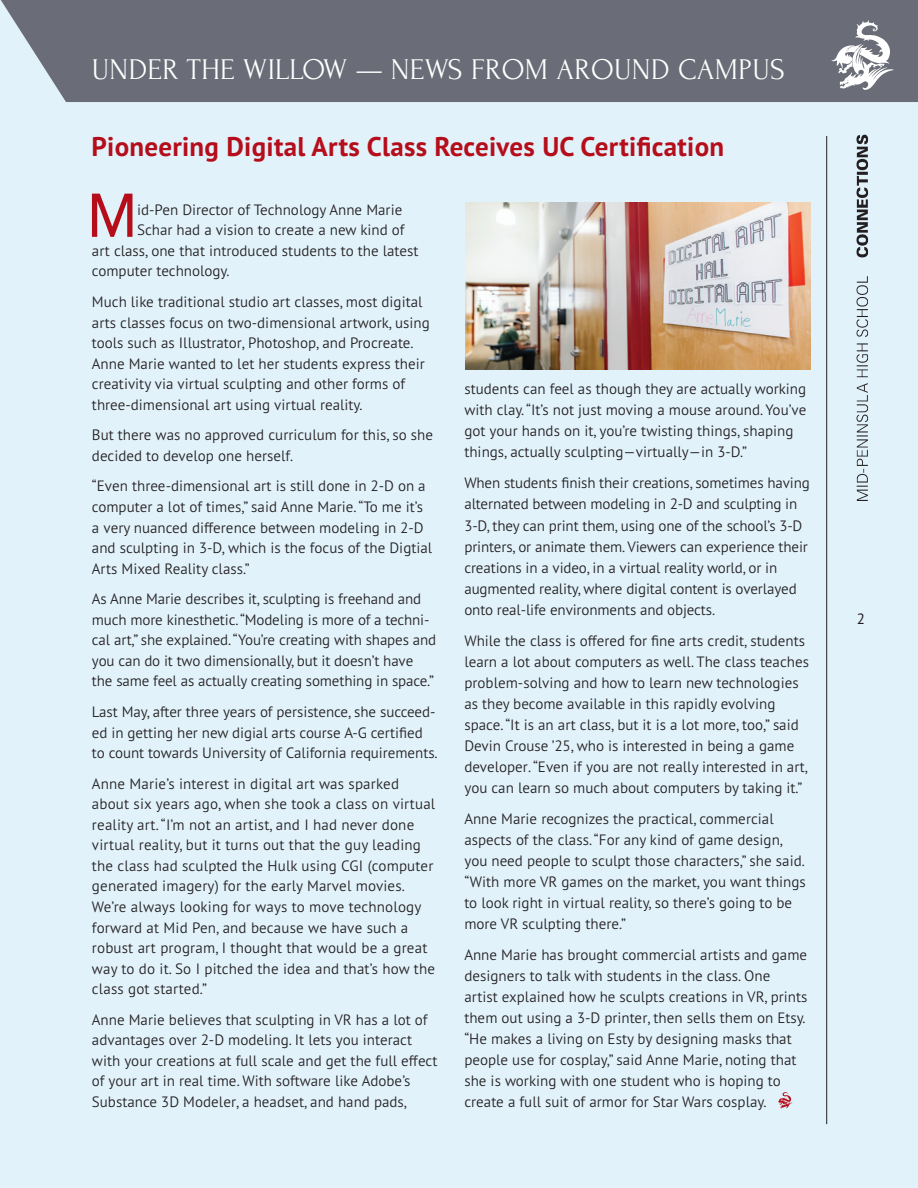
<style>
.page{position:relative;width:918px;height:1188px;background:#e1f2fb}
.page>*{position:absolute;margin:0;border:0;box-sizing:border-box;transform-origin:0 0}
.t1{font:500 61.05px "Avenir";color:#b50e1a;scale:.9 1}
.t2{font:30px "Forum";letter-spacing:.01em;color:#fff}
.t3{font:700 27px "PT Sans Pro";letter-spacing:.01em;color:#b50e1a}
.t4{font:300 15px/20.5px "PT Sans Pro";color:#231f20}
.t5{font:15px "PT Sans Pro";color:#231f20}
</style>
<div class="page">
<img style="left:856px;top:134px;width:13px;height:367px">
<img style="left:778px;top:1092px;width:15px;height:17px">
<img style="left:465px;top:202px;width:345px;height:167px">
<hr style="left:826px;top:136px;width:1px;height:988px;background:#231f20">
<div style="left:1px;top:0;width:917px;height:102px;background:#6a6d77"></div>
<svg style="left:831px;top:20px;width:62px;height:71px;background:#9ea0a7"></svg>
<p class="t2" style="left:92px;top:54px;width:695px">UNDER THE WILLOW — NEWS FROM AROUND CAMPUS</p>
<p class="t3" style="left:92px;top:129px;width:634px">Pioneering Digital Arts Class Receives UC Certification</p>
<p class="t1" style="left:87px;top:163px;width:57px">M</p>
<p class="t4" style="left:137px;top:199px;width:267px">id-Pen Director of Technology Anne Marie</p>
<p class="t4" style="left:137px;top:219px;width:269px">Schar had a vision to create a new kind of</p>
<p class="t4" style="left:92px;top:240px;width:328px">art class, one that introduced students to the latest</p>
<p class="t4" style="left:92px;top:260px;width:139px">computer technology.</p>
<p class="t4" style="left:92px;top:291px;width:339px">Much like traditional studio art classes, most digital arts classes focus on two-dimensional artwork, using tools such as Illustrator, Photoshop, and Procreate.<br>Anne Marie wanted to let her students express their creativity via virtual sculpting and other forms of three-dimensional art using virtual reality.</p>
<p class="t4" style="left:92px;top:424px;width:343px">But there was no approved curriculum for this, so she decided to develop one herself.</p>
<p class="t4" style="left:92px;top:475px;width:342px">“Even three-dimensional art is still done in 2-D on a computer a lot of times,” said Anne Marie. “To me it’s a very nuanced difference between modeling in 2-D and sculpting in 3-D, which is the focus of the Digtial Arts Mixed Reality class.”</p>
<p class="t4" style="left:92px;top:588px;width:346px">As Anne Marie describes it, sculpting is freehand and much more kinesthetic. “Modeling is more of a techni&shy;cal art,” she explained. “You’re creating with shapes and you can do it two dimensionally, but it doesn’t have the same feel as actually creating something in space.”</p>
<p class="t4" style="left:92px;top:701px;width:347px">Last May, after three years of persistence, she succeed&shy;ed in getting her new digial arts course A-G certified to count towards University of California requirements.</p>
<p class="t4" style="left:92px;top:773px;width:345px">Anne Marie’s interest in digital art was sparked about six years ago, when she took a class on virtual reality art. “I’m not an artist, and I had never done virtual reality, but it turns out that the guy leading the class had sculpted the Hulk using CGI (computer generated imagery) for the early Marvel movies.<br>We’re always looking for ways to move technology forward at Mid Pen, and because we have such a robust art program, I thought that would be a great way to do it. So I pitched the idea and that’s how the class got started.”</p>
<p class="t4" style="left:92px;top:1009px;width:347px">Anne Marie believes that sculpting in VR has a lot of advantages over 2-D modeling. It lets you interact with your creations at full scale and get the full effect of your art in real time. With software like Adobe’s Substance 3D Modeler, a headset, and hand pads,</p>
<p class="t4" style="left:464px;top:378px;width:344px;line-height:21px">students can feel as though they are actually working with clay. “It’s not just moving a mouse around. You’ve got your hands on it, you’re twisting things, shaping things, actually sculpting—virtually—in 3-D.”</p>
<p class="t4" style="left:464px;top:472px;width:347px;line-height:21px">When students finish their creations, sometimes having alternated between modeling in 2-D and sculpting in 3-D, they can print them, using one of the school’s 3-D printers, or animate them. Viewers can experience their creations in a video, in a virtual reality world, or in augmented reality, where digital content is overlayed onto real-life environments and objects.</p>
<p class="t4" style="left:464px;top:629px;width:346px;line-height:21px">While the class is offered for fine arts credit, students learn a lot about computers as well. The class teaches problem-solving and how to learn new technologies as they become available in this rapidly evolving space. “It is an art class, but it is a lot more, too,” said Devin Crouse ’25, who is interested in being a game developer. “Even if you are not really interested in art, you can learn so much about computers by taking it.”</p>
<p class="t4" style="left:464px;top:808px;width:343px;line-height:21px">Anne Marie recognizes the practical, commercial aspects of the class. “For any kind of game design, you need people to sculpt those characters,” she said. “With more VR games on the market, you want things to look right in virtual reality, so there’s going to be more VR sculpting there.”</p>
<p class="t4" style="left:464px;top:944px;width:345px;line-height:21px">Anne Marie has brought commercial artists and game designers to talk with students in the class. One artist explained how he sculpts creations in VR, prints them out using a 3-D printer, then sells them on Etsy. “He makes a living on Esty by designing masks that people use for cosplay,” said Anne Marie, noting that she is working with one student who is hoping to create a full suit of armor for Star Wars cosplay.</p>
<p class="t5" style="left:857px;top:609px;width:10px">2</p>
</div>
